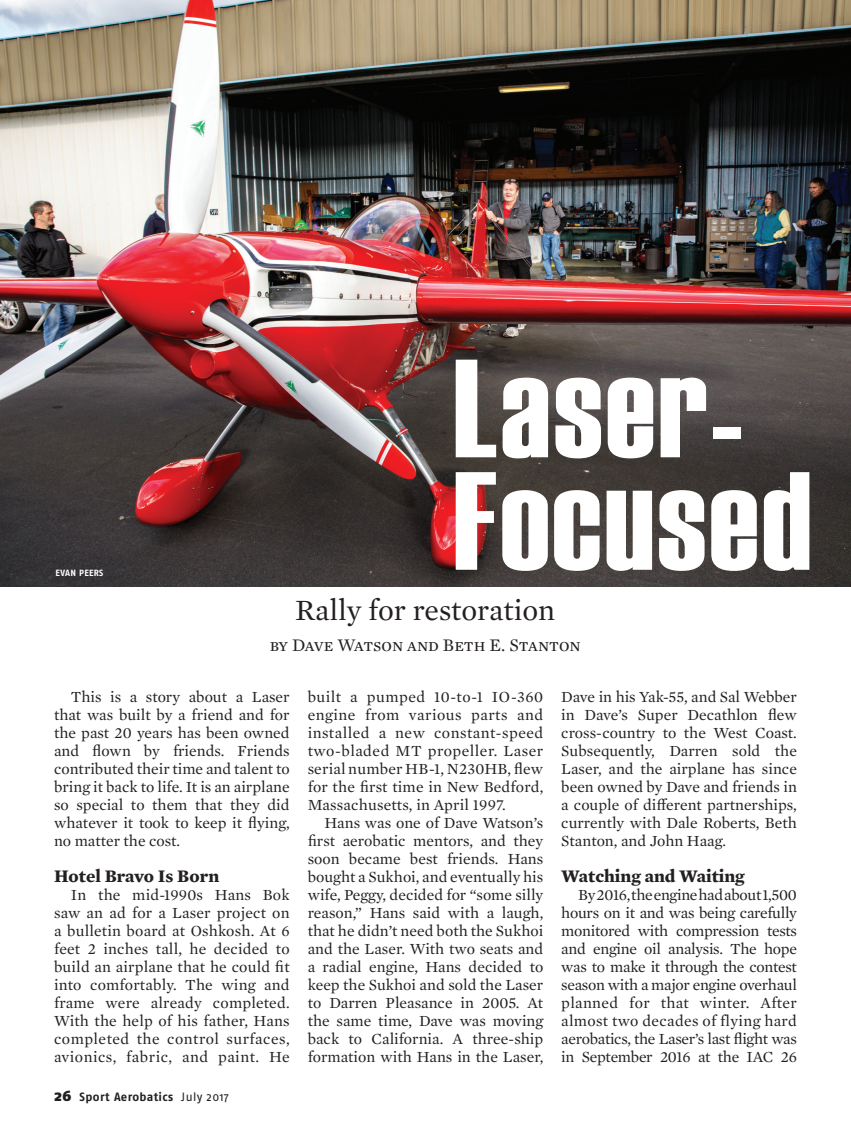
<style>
.page{position:relative;width:851px;height:1134px;background:#fff}
.page>*{position:absolute;margin:0;border:0;box-sizing:border-box;transform-origin:0 0}
.t1{font:139.5px "Haettenschweiler";letter-spacing:.02em;color:#fff}
.t2{font:30px "Mercury Text G1";color:#231f20}
.t3{font:700 18px "Mercury Text G1";color:#231f20}
.t4{font:18px "Mercury Text G1";color:#231f20}
.t5{font:15.75px/18px "Mercury Text G1";color:#231f20;text-align:justify}
.t6{font:700 12px "Fago OT";letter-spacing:.03em;color:#231f20}
.t7{font:700 9px "Fago OT";letter-spacing:.03em;color:#fff}
.s1{font-weight:900;font-size:15px}
.s2{font-weight:400}
</style>
<div class="page">
<img style="left:0;top:0;width:850px;height:586px">
<p class="t7" style="left:56px;top:568px;width:49px">EVAN PEERS</p>
<p class="t1" style="left:453px;top:329px;width:290px">Laser-</p>
<p class="t1" style="left:453px;top:441px;width:359px">Focused</p>
<p class="t2" style="left:295px;top:588px;width:261px">Rally for restoration</p>
<p class="t4" style="left:270px;top:632px;width:312px">by Dave Watson and Beth E. Stanton</p>
<p class="t5" style="left:54px;top:687px;width:237px;text-indent:17px">This is a story about a Laser that was built by a friend and for the past 20 years has been owned and flown by friends. Friends contributed their time and talent to bring it back to life. It is an airplane so special to them that they did whatever it took to keep it flying, no matter the cost.</p>
<p class="t3" style="left:54px;top:862px;width:167px">Hotel Bravo Is Born</p>
<p class="t5" style="left:54px;top:885px;width:237px;text-indent:17px">In the mid-1990s Hans Bok saw an ad for a Laser project on a bulletin board at Oshkosh. At 6 feet 2 inches tall, he decided to build an airplane that he could fit into comfortably. The wing and frame were already completed.<br>With the help of his father, Hans completed the control surfaces, avionics, fabric, and paint. He</p>
<p class="t6" style="left:55px;top:1089px;width:176px"><span class="s1">26</span> Sport Aerobatics <span class="s2">July 2017</span></p>
<p class="t5" style="left:308px;top:687px;width:237px">built a pumped 10-to-1 IO-360 engine from various parts and installed a new constant-speed two-bladed MT propeller. Laser serial number HB-1, N230HB, flew for the first time in New Bedford, Massachusetts, in April 1997.</p>
<p class="t5" style="left:308px;top:813px;width:237px;text-indent:17px">Hans was one of Dave Watson’s first aerobatic mentors, and they soon became best friends. Hans bought a Sukhoi, and eventually his wife, Peggy, decided for “some silly reason,” Hans said with a laugh, that he didn’t need both the Sukhoi and the Laser. With two seats and a radial engine, Hans decided to keep the Sukhoi and sold the Laser to Darren Pleasance in 2005. At the same time, Dave was moving back to California. A three-ship formation with Hans in the Laser,</p>
<p class="t5" style="left:561px;top:687px;width:237px">Dave in his Yak-55, and Sal Webber in Dave’s Super Decathlon flew cross-country to the West Coast.<br>Subsequently, Darren sold the Laser, and the airplane has since been owned by Dave and friends in a couple of different partnerships, currently with Dale Roberts, Beth Stanton, and John Haag.</p>
<p class="t3" style="left:561px;top:862px;width:185px">Watching and Waiting</p>
<p class="t5" style="left:561px;top:885px;width:237px;text-indent:17px">By 2016, the engine had about 1,500 hours on it and was being carefully monitored with compression tests and engine oil analysis. The hope was to make it through the contest season with a major engine overhaul planned for that winter. After almost two decades of flying hard aerobatics, the Laser’s last flight was in September 2016 at the IAC 26</p>
</div>
